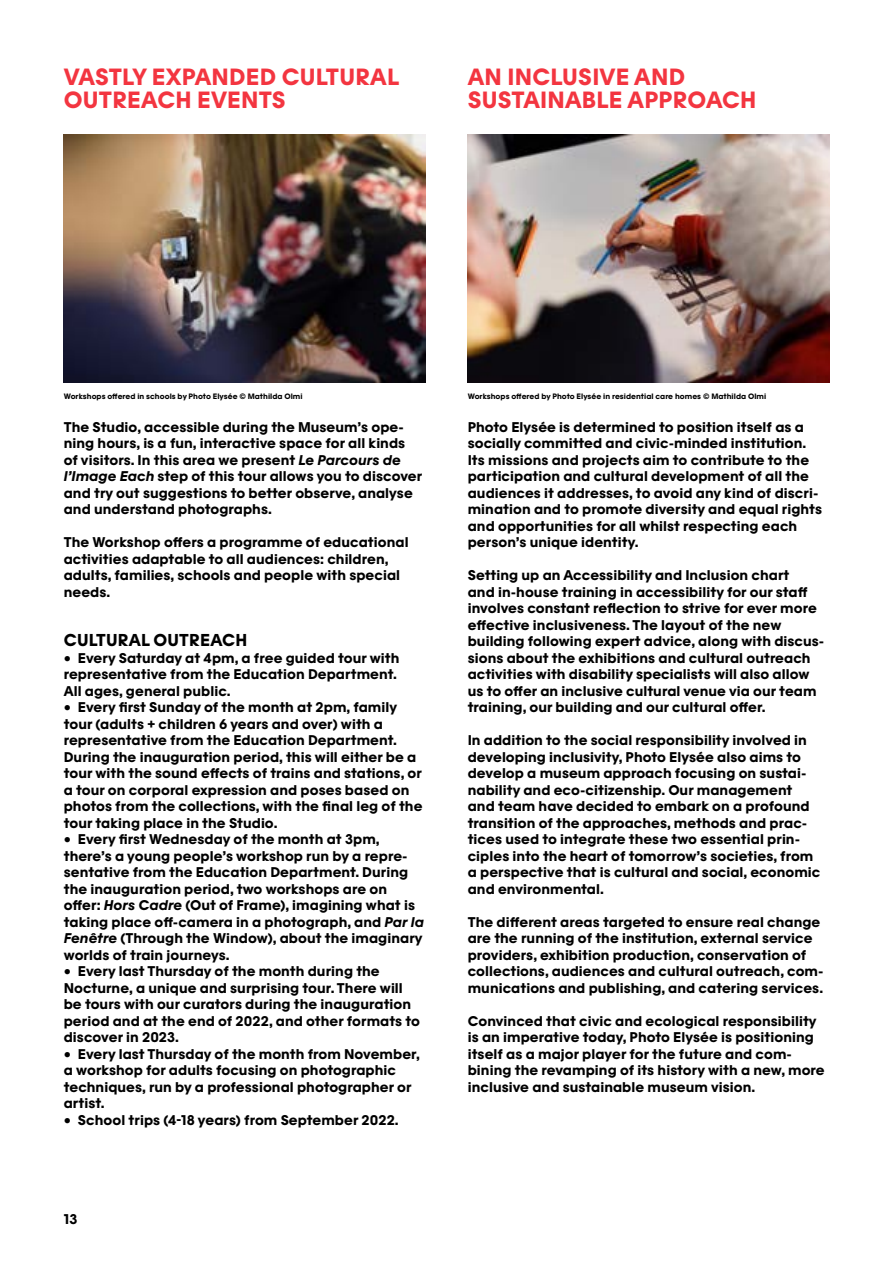
<style>
.page{position:relative;width:893px;height:1263px;background:#fff}
.page>*{position:absolute;margin:0;border:0;box-sizing:border-box;transform-origin:0 0}
.t1{font:700 22.5px/22.5px "Photo Elysee";letter-spacing:.01em;color:#f33540}
.t2{font:700 16.5px "Photo Elysee";letter-spacing:.01em;color:#000}
.t3{font:700 13.5px/16.5px "Photo Elysee";letter-spacing:.005em;color:#000}
.t4{font:700 7.5px "Photo Elysee";letter-spacing:.005em;color:#000}
.s1{font-style:italic}
</style>
<div class="page">
<img style="left:64px;top:135px;width:361px;height:247px">
<img style="left:468px;top:135px;width:361px;height:247px">
<h1 class="t1" style="left:64px;top:66px;width:337px">VASTLY EXPANDED CULTURAL<br>OUTREACH EVENTS</h1>
<h1 class="t1" style="left:468px;top:66px;width:290px">AN INCLUSIVE AND<br>SUSTAINABLE APPROACH</h1>
<p class="t4" style="left:64px;top:392px;width:240px">Workshops offered in schools by Photo Elysée © Mathilda Olmi</p>
<p class="t3" style="left:64px;top:419px;width:360px">The Studio, accessible during the Museum’s ope&shy;ning hours, is a fun, interactive space for all kinds of visitors. In this area we present <span class="s1">Le Parcours de l’Image Each</span> step of this tour allows you to discover and try out suggestions to better observe, analyse and understand photographs.</p>
<p class="t3" style="left:64px;top:534px;width:346px">The Workshop offers a programme of educational activities adaptable to all audiences: children, adults, families, schools and people with special needs.</p>
<p class="t2" style="left:64px;top:631px;width:185px">CULTURAL OUTREACH</p>
<p class="t3" style="left:64px;top:650px;width:337px">• Every Saturday at 4pm, a free guided tour with representative from the Education Department.<br>All ages, general public.</p>
<p class="t3" style="left:64px;top:699px;width:360px">• Every first Sunday of the month at 2pm, family tour (adults + children 6 years and over) with a representative from the Education Department.<br>During the inauguration period, this will either be a tour with the sound effects of trains and stations, or a tour on corporal expression and poses based on photos from the collections, with the final leg of the tour taking place in the Studio.</p>
<p class="t3" style="left:64px;top:831px;width:362px">• Every first Wednesday of the month at 3pm, there’s a young people’s workshop run by a repre&shy;sentative from the Education Department. During the inauguration period, two workshops are on offer: <span class="s1">Hors Cadre</span> (Out of Frame), imagining what is taking place off-camera in a photograph, and <span class="s1">Par la Fenêtre</span> (Through the Window), about the imaginary worlds of train journeys.</p>
<p class="t3" style="left:64px;top:963px;width:358px">• Every last Thursday of the month during the Nocturne, a unique and surprising tour. There will be tours with our curators during the inauguration period and at the end of 2022, and other formats to discover in 2023.</p>
<p class="t3" style="left:64px;top:1046px;width:358px">• Every last Thursday of the month from November, a workshop for adults focusing on photographic techniques, run by a professional photographer or artist.</p>
<p class="t3" style="left:64px;top:1112px;width:336px">• School trips (4-18 years) from September 2022.</p>
<p class="t3" style="left:64px;top:1211px;width:15px">13</p>
<p class="t4" style="left:468px;top:392px;width:300px">Workshops offered by Photo Elysée in residential care homes © Mathilda Olmi</p>
<p class="t3" style="left:468px;top:419px;width:356px">Photo Elysée is determined to position itself as a socially committed and civic-minded institution.<br>Its missions and projects aim to contribute to the participation and cultural development of all the audiences it addresses, to avoid any kind of discri&shy;mination and to promote diversity and equal rights and opportunities for all whilst respecting each person’s unique identity.</p>
<p class="t3" style="left:468px;top:567px;width:358px">Setting up an Accessibility and Inclusion chart<br>and in-house training in accessibility for our staff involves constant reflection to strive for ever more effective inclusiveness. The layout of the new building following expert advice, along with discus&shy;sions about the exhibitions and cultural outreach activities with disability specialists will also allow us to offer an inclusive cultural venue via our team training, our building and our cultural offer.</p>
<p class="t3" style="left:468px;top:732px;width:354px">In addition to the social responsibility involved in developing inclusivity, Photo Elysée also aims to develop a museum approach focusing on sustai&shy;nability and eco-citizenship. Our management and team have decided to embark on a profound transition of the approaches, methods and prac&shy;tices used to integrate these two essential prin&shy;ciples into the heart of tomorrow’s societies, from a perspective that is cultural and social, economic and environmental.</p>
<p class="t3" style="left:468px;top:914px;width:357px">The different areas targeted to ensure real change are the running of the institution, external service providers, exhibition production, conservation of collections, audiences and cultural outreach, com&shy;munications and publishing, and catering services.</p>
<p class="t3" style="left:468px;top:1013px;width:358px">Convinced that civic and ecological responsibility is an imperative today, Photo Elysée is positioning itself as a major player for the future and com&shy;bining the revamping of its history with a new, more inclusive and sustainable museum vision.</p>
</div>
